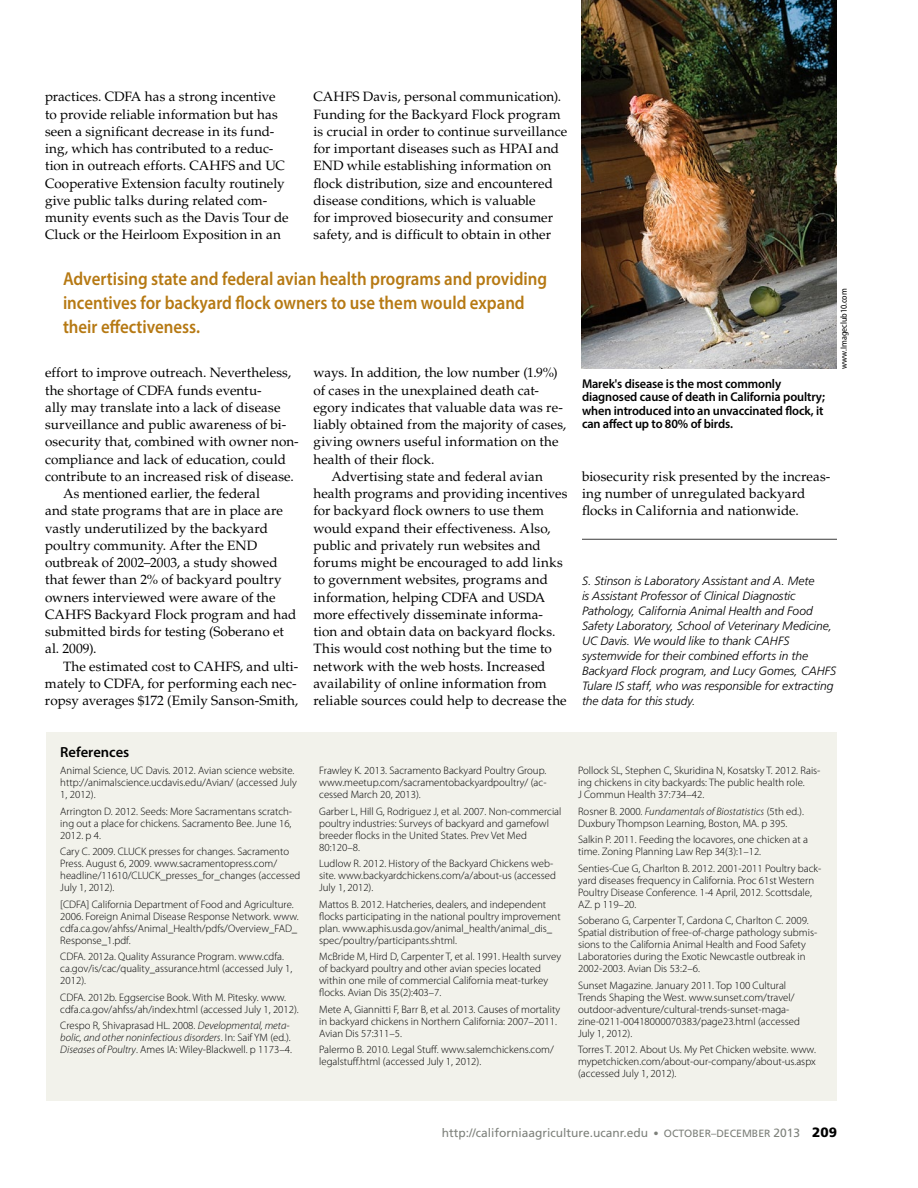
<style>
.page{position:relative;width:918px;height:1188px;background:#fff}
.page>*{position:absolute;margin:0;border:0;box-sizing:border-box;transform-origin:0 0}
.t1{font:600 18.75px/24px "Myriad Pro";color:#b67913;scale:.9 1}
.t2{font:600 14.7px "Myriad Pro";color:#000}
.t3{font:13.5px/17.2px "Palatino LT Std";letter-spacing:.005em;color:#000}
.t4{font:600 12.75px/13.5px "Myriad Pro";letter-spacing:-.01em;color:#000}
.t5{font:italic 300 12px/15px "Frutiger LT Std";letter-spacing:-.005em;color:#000}
.t6{font:12px "Frutiger LT Std";color:#7e817b}
.t7{font:300 10.8px/12px "Myriad Pro";color:#000}
.t8{font:semi-condensed 9px "Myriad Pro";color:#000}
.s1{font-style:italic}
.s2{font-size:10.5px}
.s3{font-weight:900;font-size:13.5px;color:#000}
</style>
<div class="page">
<hr style="left:582px;top:539px;width:255px;height:1px;background:#3a3a3a">
<div style="left:47px;top:733px;width:790px;height:368px;background:#f2f2eb"></div>
<img style="left:581px;top:0;width:256px;height:369px">
<p class="t3" style="left:45px;top:88px;width:245px">practices. CDFA has a strong incentive to provide reliable information but has seen a significant decrease in its fund&shy;ing, which has contributed to a reduc&shy;tion in outreach efforts. CAHFS and UC Cooperative Extension faculty routinely give public talks during related com&shy;munity events such as the Davis Tour de Cluck or the Heirloom Exposition in an</p>
<p class="t3" style="left:313px;top:88px;width:255px">CAHFS Davis, personal communication).<br>Funding for the Backyard Flock program is crucial in order to continue surveillance for important diseases such as HPAI and END while establishing information on flock distribution, size and encountered disease conditions, which is valuable<br>for improved biosecurity and consumer safety, and is difficult to obtain in other</p>
<h1 class="t1" style="left:63px;top:266px;width:540px">Advertising state and federal avian health programs and providing incentives for backyard flock owners to use them would expand their effectiveness.</h1>
<p class="t3" style="left:45px;top:364px;width:248px">effort to improve outreach. Nevertheless,</p>
<p class="t3" style="left:45px;top:382px;width:218px">the shortage of CDFA funds eventu-</p>
<p class="t3" style="left:45px;top:399px;width:237px">ally may translate into a lack of disease</p>
<p class="t3" style="left:45px;top:416px;width:243px">surveillance and public awareness of bi-</p>
<p class="t3" style="left:45px;top:433px;width:255px">osecurity that, combined with owner non-</p>
<p class="t3" style="left:45px;top:451px;width:242px">compliance and lack of education, could</p>
<p class="t3" style="left:45px;top:468px;width:250px">contribute to an increased risk of disease.</p>
<p class="t3" style="left:63px;top:485px;width:198px">As mentioned earlier, the federal</p>
<p class="t3" style="left:45px;top:502px;width:239px">and state programs that are in place are</p>
<p class="t3" style="left:45px;top:520px;width:225px">vastly underutilized by the backyard</p>
<p class="t3" style="left:45px;top:537px;width:214px">poultry community. After the END</p>
<p class="t3" style="left:45px;top:554px;width:234px">outbreak of 2002–2003, a study showed</p>
<p class="t3" style="left:45px;top:571px;width:238px">that fewer than 2% of backyard poultry</p>
<p class="t3" style="left:45px;top:589px;width:232px">owners interviewed were aware of the</p>
<p class="t3" style="left:45px;top:606px;width:253px">CAHFS Backyard Flock program and had</p>
<p class="t3" style="left:45px;top:623px;width:241px">submitted birds for testing (Soberano et</p>
<p class="t3" style="left:45px;top:640px;width:53px">al. 2009).</p>
<p class="t3" style="left:63px;top:658px;width:237px">The estimated cost to CAHFS, and ulti-</p>
<p class="t3" style="left:45px;top:675px;width:253px">mately to CDFA, for performing each nec-</p>
<p class="t3" style="left:45px;top:692px;width:255px">ropsy averages $172 (Emily Sanson-Smith,</p>
<p class="t3" style="left:313px;top:364px;width:246px">ways. In addition, the low number (1.9%)</p>
<p class="t3" style="left:313px;top:382px;width:227px">of cases in the unexplained death cat-</p>
<p class="t3" style="left:313px;top:399px;width:251px">egory indicates that valuable data was re-</p>
<p class="t3" style="left:313px;top:416px;width:254px">liably obtained from the majority of cases,</p>
<p class="t3" style="left:313px;top:433px;width:247px">giving owners useful information on the</p>
<p class="t3" style="left:313px;top:451px;width:122px">health of their flock.</p>
<p class="t3" style="left:331px;top:468px;width:213px">Advertising state and federal avian</p>
<p class="t3" style="left:313px;top:485px;width:256px">health programs and providing incentives</p>
<p class="t3" style="left:313px;top:502px;width:232px">for backyard flock owners to use them</p>
<p class="t3" style="left:313px;top:520px;width:239px">would expand their effectiveness. Also,</p>
<p class="t3" style="left:313px;top:537px;width:229px">public and privately run websites and</p>
<p class="t3" style="left:313px;top:554px;width:251px">forums might be encouraged to add links</p>
<p class="t3" style="left:313px;top:571px;width:236px">to government websites, programs and</p>
<p class="t3" style="left:313px;top:589px;width:234px">information, helping CDFA and USDA</p>
<p class="t3" style="left:313px;top:606px;width:231px">more effectively disseminate informa-</p>
<p class="t3" style="left:313px;top:623px;width:243px">tion and obtain data on backyard flocks.</p>
<p class="t3" style="left:313px;top:640px;width:240px">This would cost nothing but the time to</p>
<p class="t3" style="left:313px;top:658px;width:234px">network with the web hosts. Increased</p>
<p class="t3" style="left:313px;top:675px;width:235px">availability of online information from</p>
<p class="t3" style="left:313px;top:692px;width:255px">reliable sources could help to decrease the</p>
<p class="t4" style="left:582px;top:376px;width:245px">Marek's disease is the most commonly diagnosed cause of death in California poultry; when introduced into an unvaccinated flock, it can affect up to 80% of birds.</p>
<p class="t8" style="left:838px;top:369px;width:82px;rotate:-90deg">www.Imageclub10.com</p>
<p class="t3" style="left:582px;top:468px;width:250px">biosecurity risk presented by the increas&shy;ing number of unregulated backyard flocks in California and nationwide.</p>
<p class="t5" style="left:582px;top:573px;width:256px">S. Stinson is Laboratory Assistant and A. Mete<br>is Assistant Professor of Clinical Diagnostic Pathology, California Animal Health and Food Safety Laboratory, School of Veterinary Medicine, UC Davis. We would like to thank CAHFS systemwide for their combined efforts in the Backyard Flock program, and Lucy Gomes, CAHFS Tulare IS staff, who was responsible for extracting the data for this study.</p>
<h2 class="t2" style="left:60px;top:743px;width:71px">References</h2>
<p class="t7" style="left:60px;top:765px;width:238px">Animal Science, UC Davis. 2012. Avian science website. http://animalscience.ucdavis.edu/Avian/ (accessed July<br>1, 2012).</p>
<p class="t7" style="left:60px;top:805px;width:233px;text-align:justify">Arrington D. 2012. Seeds: More Sacramentans scratch&shy;ing out a place for chickens. Sacramento Bee. June 16, 2012. p 4.</p>
<p class="t7" style="left:60px;top:846px;width:242px">Cary C. 2009. CLUCK presses for changes. Sacramento Press. August 6, 2009. www.sacramentopress.com/ headline/11610/CLUCK_presses_for_changes (accessed July 1, 2012).</p>
<p class="t7" style="left:60px;top:898px;width:240px">[CDFA] California Department of Food and Agriculture.<br>2006. Foreign Animal Disease Response Network. www. cdfa.ca.gov/ahfss/Animal_Health/pdfs/Overview_FAD_ Response_1.pdf.</p>
<p class="t7" style="left:60px;top:951px;width:234px">CDFA. 2012a. Quality Assurance Program. www.cdfa. ca.gov/is/cac/quality_assurance.html (accessed July 1,<br>2012).</p>
<p class="t7" style="left:60px;top:991px;width:240px">CDFA. 2012b. Eggsercise Book. With M. Pitesky. www. cdfa.ca.gov/ahfss/ah/index.html (accessed July 1, 2012).</p>
<p class="t7" style="left:60px;top:1020px;width:233px">Crespo R, Shivaprasad HL. 2008. <span class="s1">Developmental, meta&shy;bolic, and other noninfectious disorders</span>. In: Saif YM (ed.).<br><span class="s1">Diseases of Poultry</span>. Ames IA: Wiley-Blackwell. p 1173–4.</p>
<p class="t7" style="left:319px;top:765px;width:229px;text-align:justify">Frawley K. 2013. Sacramento Backyard Poultry Group. www.meetup.com/sacramentobackyardpoultry/ (ac&shy;cessed March 20, 2013).</p>
<p class="t7" style="left:319px;top:805px;width:244px">Garber L, Hill G, Rodriguez J, et al. 2007. Non-commercial poultry industries: Surveys of backyard and gamefowl breeder flocks in the United States. Prev Vet Med 80:120–8.</p>
<p class="t7" style="left:319px;top:858px;width:238px">Ludlow R. 2012. History of the Backyard Chickens web&shy;site. www.backyardchickens.com/a/about-us (accessed<br>July 1, 2012).</p>
<p class="t7" style="left:319px;top:898px;width:243px">Mattos B. 2012. Hatcheries, dealers, and independent flocks participating in the national poultry improvement plan. www.aphis.usda.gov/animal_health/animal_dis_ spec/poultry/participants.shtml.</p>
<p class="t7" style="left:319px;top:951px;width:243px">McBride M, Hird D, Carpenter T, et al. 1991. Health survey of backyard poultry and other avian species located within one mile of commercial California meat-turkey flocks. Avian Dis 35(2):403–7.</p>
<p class="t7" style="left:319px;top:1003px;width:243px">Mete A, Giannitti F, Barr B, et al. 2013. Causes of mortality in backyard chickens in Northern California: 2007–2011.<br>Avian Dis 57:311–5.</p>
<p class="t7" style="left:319px;top:1044px;width:236px">Palermo B. 2010. Legal Stuff. www.salemchickens.com/ legalstuff.html (accessed July 1, 2012).</p>
<p class="t7" style="left:578px;top:765px;width:244px">Pollock SL, Stephen C, Skuridina N, Kosatsky T. 2012. Rais&shy;ing chickens in city backyards: The public health role.<br>J Commun Health 37:734–42.</p>
<p class="t7" style="left:578px;top:805px;width:227px">Rosner B. 2000. <span class="s1">Fundamentals of Biostatistics</span> (5th ed.).<br>Duxbury Thompson Learning, Boston, MA. p 395.</p>
<p class="t7" style="left:578px;top:834px;width:232px">Salkin P. 2011. Feeding the locavores, one chicken at a time. Zoning Planning Law Rep 34(3):1–12.</p>
<p class="t7" style="left:578px;top:862px;width:245px">Senties-Cue G, Charlton B. 2012. 2001-2011 Poultry back&shy;yard diseases frequency in California. Proc 61st Western Poultry Disease Conference. 1-4 April, 2012. Scottsdale, AZ. p 119–20.</p>
<p class="t7" style="left:578px;top:915px;width:241px">Soberano G, Carpenter T, Cardona C, Charlton C. 2009.<br>Spatial distribution of free-of-charge pathology submis&shy;sions to the California Animal Health and Food Safety Laboratories during the Exotic Newcastle outbreak in 2002-2003. Avian Dis 53:2–6.</p>
<p class="t7" style="left:578px;top:979px;width:223px">Sunset Magazine. January 2011. Top 100 Cultural Trends Shaping the West. www.sunset.com/travel/ outdoor-adventure/cultural-trends-sunset-maga&shy;zine-0211-00418000070383/page23.html (accessed July 1, 2012).</p>
<p class="t7" style="left:578px;top:1044px;width:239px;text-align:justify">Torres T. 2012. About Us. My Pet Chicken website. www. mypetchicken.com/about-our-company/about-us.aspx (accessed July 1, 2012).</p>
<p class="t6" style="left:442px;top:1126px;width:397px">http://californiaagriculture.ucanr.edu <span class="s2">• OCTOBER–DECEMBER</span> 2013 <span class="s3">209</span></p>
</div>
